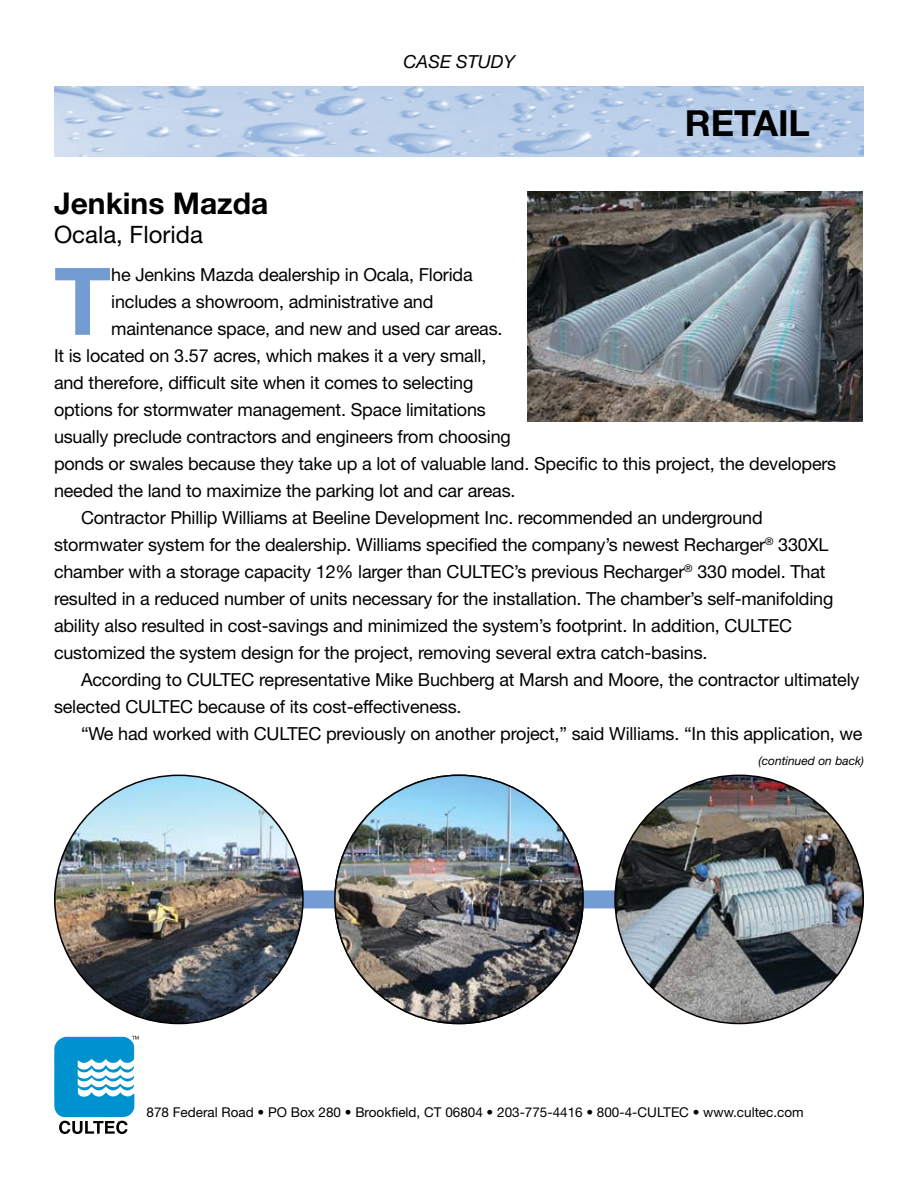
<style>
.page{position:relative;width:918px;height:1188px;background:#fff}
.page>*{position:absolute;margin:0;border:0;box-sizing:border-box;transform-origin:0 0}
.t1{font:700 93.6px "Helvetica Neue";color:#739cd2}
.t2{font:700 36px "Helvetica Neue";color:#000}
.t3{font:700 30px "Helvetica Neue";color:#000}
.t4{font:24px "Helvetica Neue";color:#000}
.t5{font:18px "Helvetica Neue";letter-spacing:-.01em;color:#000}
.t6{font:italic 18px "Helvetica Neue";color:#000}
.t7{font:13.5px "Helvetica Neue";color:#000}
.t8{font:italic 12px "Helvetica Neue";color:#000}
</style>
<div class="page">
<div style="left:56px;top:890px;width:691px;height:18px;background:#739cd2"></div>
<img style="left:54px;top:86px;width:810px;height:71px">
<svg style="left:54px;top:1036px;width:85px;height:98px"></svg>
<img style="left:527px;top:192px;width:335px;height:229px">
<img style="left:55px;top:775px;width:248px;height:249px;border-radius:50%">
<img style="left:615px;top:775px;width:248px;height:249px;border-radius:50%">
<img style="left:335px;top:775px;width:248px;height:249px;border-radius:50%">
<h3 class="t3" style="left:54px;top:185px;width:216px">Jenkins Mazda</h3>
<h3 class="t4" style="left:54px;top:220px;width:150px">Ocala, Florida</h3>
<p class="t6" style="left:403px;top:51px;width:113px">CASE STUDY</p>
<h2 class="t2" style="left:685px;top:101px;width:127px">RETAIL</h2>
<h1 class="t1" style="left:54px;top:244px;width:59px">T</h1>
<p class="t5" style="left:111px;top:264px;width:363px">he Jenkins Mazda dealership in Ocala, Florida</p>
<p class="t5" style="left:111px;top:291px;width:324px">includes a showroom, administrative and</p>
<p class="t5" style="left:111px;top:318px;width:393px">maintenance space, and new and used car areas.</p>
<p class="t5" style="left:54px;top:345px;width:434px">It is located on 3.57 acres, which makes it a very small,</p>
<p class="t5" style="left:54px;top:372px;width:421px">and therefore, difficult site when it comes to selecting</p>
<p class="t5" style="left:54px;top:399px;width:433px">options for stormwater management. Space limitations</p>
<p class="t5" style="left:54px;top:426px;width:458px">usually preclude contractors and engineers from choosing</p>
<p class="t5" style="left:54px;top:453px;width:784px">ponds or swales because they take up a lot of valuable land. Specific to this project, the developers</p>
<p class="t5" style="left:54px;top:480px;width:463px">needed the land to maximize the parking lot and car areas.</p>
<p class="t5" style="left:81px;top:507px;width:683px">Contractor Phillip Williams at Beeline Development Inc. recommended an underground</p>
<p class="t5" style="left:54px;top:534px;width:776px">stormwater system for the dealership. Williams specified the company’s newest Recharger<sup>®</sup> 330XL</p>
<p class="t5" style="left:54px;top:561px;width:773px">chamber with a storage capacity 12% larger than CULTEC’s previous Recharger<sup>®</sup> 330 model. That</p>
<p class="t5" style="left:54px;top:588px;width:781px">resulted in a reduced number of units necessary for the installation. The chamber’s self-manifolding</p>
<p class="t5" style="left:54px;top:615px;width:740px">ability also resulted in cost-savings and minimized the system’s footprint. In addition, CULTEC</p>
<p class="t5" style="left:54px;top:642px;width:655px">customized the system design for the project, removing several extra catch-basins.</p>
<p class="t5" style="left:81px;top:669px;width:780px">According to CULTEC representative Mike Buchberg at Marsh and Moore, the contractor ultimately</p>
<p class="t5" style="left:54px;top:696px;width:409px">selected CULTEC because of its cost-effectiveness.</p>
<p class="t5" style="left:81px;top:723px;width:783px">“We had worked with CULTEC previously on another project,” said Williams. “In this application, we</p>
<p class="t8" style="left:759px;top:753px;width:107px">(continued on back)</p>
<p class="t7" style="left:147px;top:1104px;width:659px">878 Federal Road • PO Box 280 • Brookfield, CT 06804 • 203-775-4416 • 800-4-CULTEC • www.cultec.com</p>
</div>
